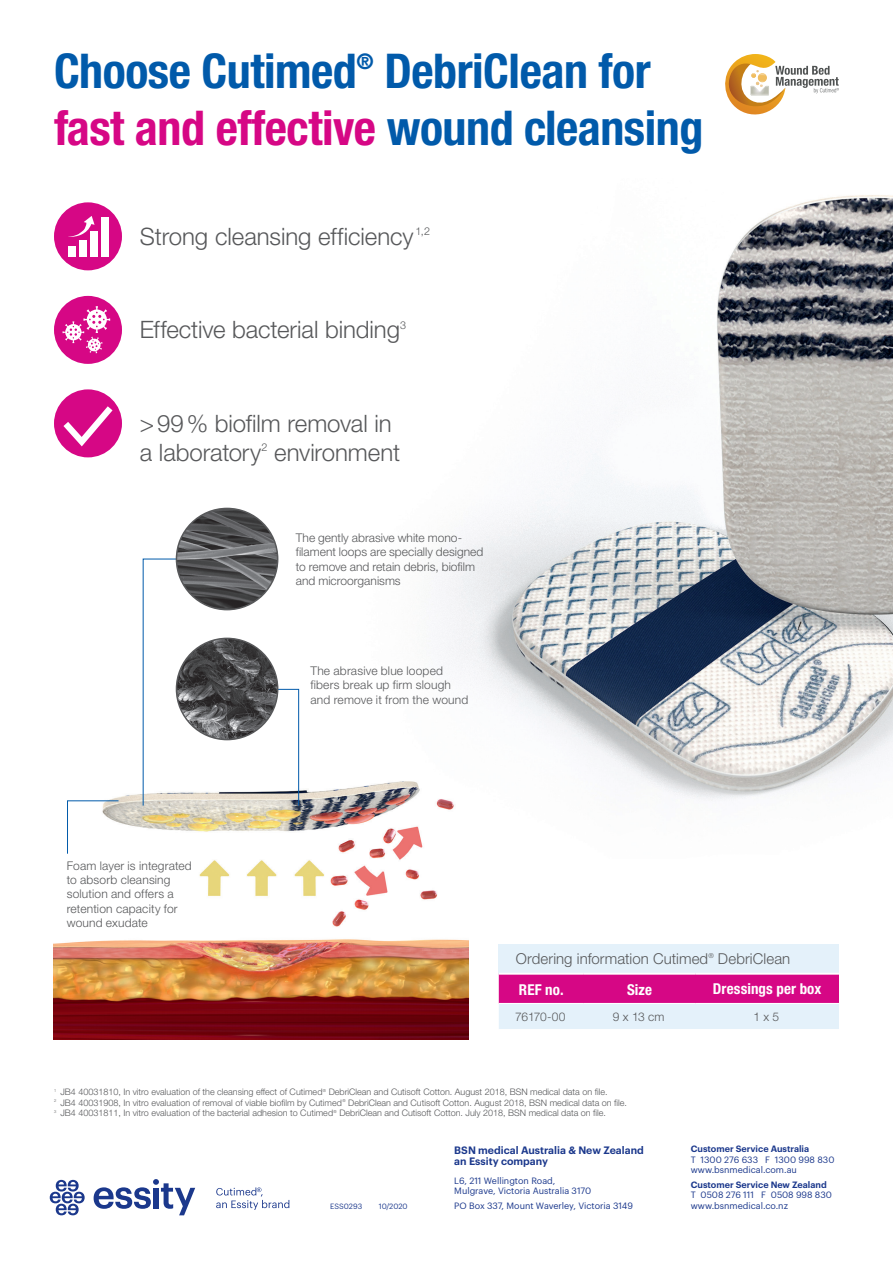
<style>
.page{position:relative;width:893px;height:1263px;background:#fff}
.page>*{position:absolute;margin:0;border:0;box-sizing:border-box;transform-origin:0 0}
.t1{font:700 condensed 48px/57px "Helvetica Neue LT Std";letter-spacing:-.01em;color:#015aaa}
.copy_10pt_13pt{font:300 24px/28.8px "Helvetica Neue LT Std";letter-spacing:-.005em;color:#57585a}
.t2{font:700 condensed 21.6px "Helvetica Neue LT Std";color:#015aaa}
.Tabelle_Produktname{font:300 15px "Helvetica Neue LT Std";letter-spacing:.005em;color:#57585a}
.Tabelle_Produktname-2{font:700 condensed 15px "Helvetica Neue LT Std";letter-spacing:.005em;color:#fff}
.copy_10pt_13pt-2{font:300 12px/14.4px "Helvetica Neue LT Std";letter-spacing:.005em;color:#57585a}
.Tabellen_copy{font:300 12px "Helvetica Neue LT Std";letter-spacing:-.025em;color:#57585a}
.copy_10pt_13pt-3{font:300 10.8px "Helvetica Neue LT Std";color:#57585a}
.t3{font:600 10.5px/10.5px "Graphik";color:#1b388c}
.copy_10pt_13pt-4{font:300 9px "Helvetica Neue LT Std";color:#57585a}
.t4{font:9px/10.5px "Graphik";color:#1b388c}
.t5{font:600 9px "Graphik";color:#1b388c}
.t6{font:7.5px "Graphik";color:#1b388c}
.Tabelle_Produktname-3{font:300 6.75px "Helvetica Neue LT Std";color:#57585a}
.s1{color:#d60785}
</style>
<div class="page">
<img style="left:53px;top:507px;width:416px;height:532px">
<img style="left:242px;top:195px;width:651px;height:664px">
<svg style="left:725px;top:54px;width:114px;height:61px"></svg>
<img style="left:751px;top:86px;width:18px;height:9px">
<div style="left:499px;top:944px;width:340px;height:30px;background:#e4f1fa"></div>
<svg style="left:499px;top:975px;width:340px;height:54px;background:#dc75bc"></svg>
<hr style="left:499px;top:1003px;width:85px;height:1px;background:#fff">
<hr style="left:584px;top:1003px;width:111px;height:1px;background:#fff">
<hr style="left:695px;top:1003px;width:144px;height:1px;background:#fff">
<hr style="left:499px;top:973px;width:85px;height:2px;background:#fff">
<hr style="left:584px;top:973px;width:111px;height:2px;background:#fff">
<hr style="left:695px;top:973px;width:144px;height:2px;background:#fff">
<svg style="left:67px;top:800px;width:52px;height:54px"></svg>
<svg style="left:142px;top:558px;width:36px;height:248px"></svg>
<svg style="left:276px;top:689px;width:23px;height:117px"></svg>
<img style="left:176px;top:508px;width:102px;height:102px;border-radius:51px">
<div style="left:176px;top:508px;width:102px;height:102px;border:2px solid #57585a;border-radius:50%"></div>
<img style="left:176px;top:638px;width:102px;height:101px;border-radius:51px">
<div style="left:176px;top:638px;width:102px;height:102px;border:2px solid #57585a;border-radius:50%"></div>
<svg style="left:94px;top:1179px;width:101px;height:36px"></svg>
<svg style="left:50px;top:1180px;width:35px;height:35px"></svg>
<svg style="left:216px;top:1187px;width:73px;height:23px"></svg>
<div style="left:54px;top:202px;width:68px;height:68px;background:#d60785;border-radius:50%"></div>
<div style="left:68px;top:246px;width:7px;height:11px;background:#fff"></div>
<div style="left:79px;top:240px;width:7px;height:17px;background:#fff"></div>
<div style="left:90px;top:231px;width:7px;height:26px;background:#fff"></div>
<div style="left:101px;top:217px;width:7px;height:40px;background:#fff"></div>
<svg style="left:68px;top:216px;width:27px;height:21px"></svg>
<div style="left:54px;top:296px;width:68px;height:68px;background:#d60785;border-radius:50%"></div>
<svg style="left:63px;top:306px;width:47px;height:47px"></svg>
<div style="left:54px;top:389px;width:68px;height:68px;background:#d60785;border-radius:50%"></div>
<svg style="left:57px;top:399px;width:62px;height:52px"></svg>
<p class="t1" style="left:54px;top:42px;width:651px;text-indent:330px">DebriClean for <span class="s1">fast and effective</span> wound cleansing</p>
<p class="t1" style="left:54px;top:42px;width:304px">Choose Cutimed</p>
<p class="t2" style="left:356px;top:48px;width:19px">®</p>
<p class="copy_10pt_13pt" style="left:140px;top:221px;width:275px">Strong cleansing efficiency</p>
<p class="copy_10pt_13pt-3" style="left:416px;top:225px;width:16px">1,2</p>
<p class="copy_10pt_13pt" style="left:140px;top:315px;width:262px">Effective bacterial binding</p>
<p class="copy_10pt_13pt-3" style="left:400px;top:318px;width:8px">3</p>
<p class="copy_10pt_13pt" style="left:140px;top:408px;width:253px">&gt;99% biofilm removal in a laboratory</p>
<p class="copy_10pt_13pt-3" style="left:261px;top:441px;width:8px">2</p>
<p class="copy_10pt_13pt" style="left:274px;top:437px;width:127px">environment</p>
<p class="copy_10pt_13pt-2" style="left:296px;top:530px;width:189px">The gently abrasive white mono&shy;filament loops are specially designed to remove and retain debris, biofilm and microorganisms</p>
<p class="copy_10pt_13pt-2" style="left:67px;top:858px;width:127px">Foam layer is integrated to absorb cleansing solution and offers a retention capacity for wound exudate</p>
<p class="copy_10pt_13pt-2" style="left:310px;top:663px;width:159px">The abrasive blue looped fibers break up firm slough and remove it from the wound</p>
<p class="Tabelle_Produktname" style="left:516px;top:950px;width:194px">Ordering information Cutimed</p>
<p class="Tabelle_Produktname-3" style="left:708px;top:952px;width:7px">®</p>
<p class="Tabelle_Produktname" style="left:718px;top:950px;width:74px">DebriClean</p>
<p class="Tabelle_Produktname-2" style="left:519px;top:980px;width:46px">REF no.</p>
<p class="Tabelle_Produktname-2" style="left:627px;top:980px;width:26px">Size</p>
<p class="Tabelle_Produktname-2" style="left:713px;top:979px;width:110px">Dressings per box</p>
<p class="Tabellen_copy" style="left:515px;top:1009px;width:52px">76170-00</p>
<p class="Tabellen_copy" style="left:613px;top:1009px;width:53px">9 x 13 cm</p>
<p class="Tabellen_copy" style="left:753px;top:1009px;width:27px">1 x 5</p>
<p class="copy_10pt_13pt-4" style="left:54px;top:1086px;width:555px"><sup>1</sup> JB4 40031810, In vitro evaluation of the cleansing effect of Cutimed<sup>®</sup> DebriClean and Cutisoft Cotton. August 2018, BSN medical data on file.</p>
<p class="copy_10pt_13pt-4" style="left:54px;top:1097px;width:575px"><sup>2</sup> JB4 40031908, In vitro evaluation of removal of viable biofilm by Cutimed<sup>®</sup> DebriClean and Cutisoft Cotton. August 2018, BSN medical data on file.</p>
<p class="copy_10pt_13pt-4" style="left:54px;top:1107px;width:554px"><sup>3</sup> JB4 40031811, In vitro evaluation of the bacterial adhesion to Cutimed<sup>®</sup> DebriClean and Cutisoft Cotton. July 2018, BSN medical data on file.</p>
<p class="t6" style="left:330px;top:1200px;width:33px">ESS0293</p>
<p class="t6" style="left:379px;top:1200px;width:30px">10/2020</p>
<p class="t3" style="left:454px;top:1144px;width:191px">BSN medical Australia &amp; New Zealand an Essity company</p>
<p class="t4" style="left:454px;top:1174px;width:139px">L6, 211 Wellington Road,<br>Mulgrave, Victoria Australia 3170</p>
<p class="t4" style="left:454px;top:1200px;width:180px">PO Box 337, Mount Waverley, Victoria 3149</p>
<p class="t5" style="left:691px;top:1142px;width:120px">Customer Service Australia</p>
<p class="t4" style="left:691px;top:1153px;width:145px">T 1300 276 633 F 1300 998 830 www.bsnmedical.com.au</p>
<p class="t5" style="left:691px;top:1178px;width:137px">Customer Service New Zealand</p>
<p class="t4" style="left:691px;top:1189px;width:143px">T 0508 276 111 F 0508 998 830</p>
<p class="t4" style="left:691px;top:1200px;width:99px">www.bsnmedical.co.nz</p>
</div>
